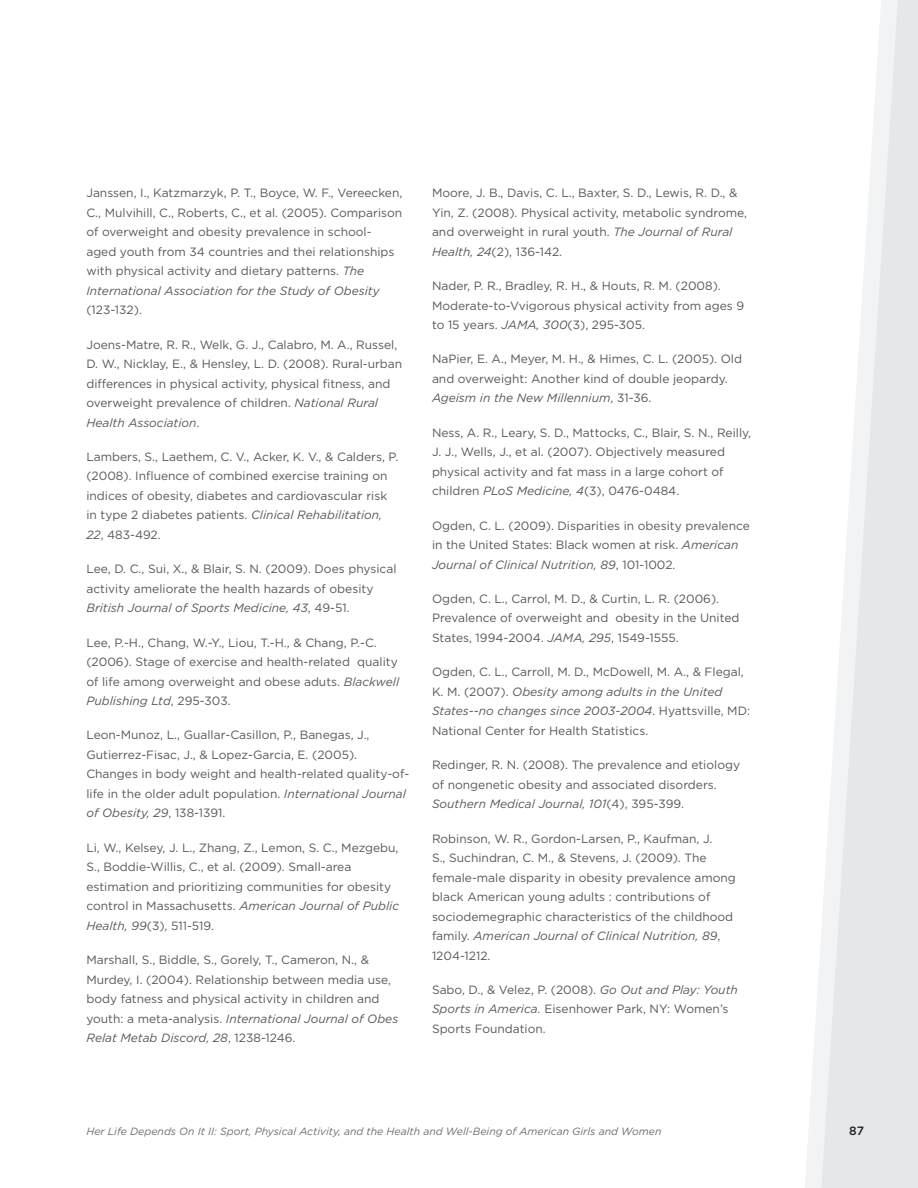
<style>
.page{position:relative;width:918px;height:1188px;background:#fff}
.page>*{position:absolute;margin:0;border:0;box-sizing:border-box;transform-origin:0 0}
.body_copy{font:12px/19.5px "Gotham";color:#57585a}
.t1{font:500 12px "Gotham";color:#231f20}
.t2{font:italic 10.5px "Gotham";color:#6c6d70}
.s1{font-style:italic}
</style>
<div class="page">
<svg style="left:805px;top:945px;width:16px;height:243px;fill:#f2f3f4"></svg>
<svg style="left:821px;top:0;width:97px;height:1188px;fill:#e6e7e9"></svg>
<p class="body_copy" style="left:86px;top:183px;width:318px">Janssen, I., Katzmarzyk, P. T., Boyce, W. F., Vereecken, C., Mulvihill, C., Roberts, C., et al. (2005). Comparison of overweight and obesity prevalence in school&shy;aged youth from 34 countries and thei relationships with physical activity and dietary patterns. <span class="s1">The International Association for the Study of Obesity </span>(123-132).</p>
<p class="body_copy" style="left:86px;top:334px;width:317px">Joens-Matre, R. R., Welk, G. J., Calabro, M. A., Russel, D. W., Nicklay, E., &amp; Hensley, L. D. (2008). Rural-urban differences in physical activity, physical fitness, and overweight prevalence of children. <span class="s1">National Rural Health Association</span>.</p>
<p class="body_copy" style="left:86px;top:447px;width:313px">Lambers, S., Laethem, C. V., Acker, K. V., &amp; Calders, P. (2008). Influence of combined exercise training on indices of obesity, diabetes and cardiovascular risk in type 2 diabetes patients. <span class="s1">Clinical Rehabilitation, 22</span>, 483-492.</p>
<p class="body_copy" style="left:86px;top:559px;width:312px">Lee, D. C., Sui, X., &amp; Blair, S. N. (2009). Does physical activity ameliorate the health hazards of obesity<br><span class="s1">British Journal of Sports Medicine, 43</span>, 49-51.</p>
<p class="body_copy" style="left:86px;top:632px;width:314px">Lee, P.-H., Chang, W.-Y., Liou, T.-H., &amp; Chang, P.-C. (2006). Stage of exercise and health-related quality of life among overweight and obese aduts. <span class="s1">Blackwell Publishing Ltd</span>, 295-303.</p>
<p class="body_copy" style="left:86px;top:725px;width:324px">Leon-Munoz, L., Guallar-Casillon, P., Banegas, J., Gutierrez-Fisac, J., &amp; Lopez-Garcia, E. (2005).<br>Changes in body weight and health-related quality-of&shy;life in the older adult population. <span class="s1">International Journal of Obesity, 29</span>, 138-1391.</p>
<p class="body_copy" style="left:86px;top:838px;width:314px">Li, W., Kelsey, J. L., Zhang, Z., Lemon, S. C., Mezgebu, S., Boddie-Willis, C., et al. (2009). Small-area estimation and prioritizing communities for obesity control in Massachusetts. <span class="s1">American Journal of Public Health, 99</span>(3), 511-519.</p>
<p class="body_copy" style="left:86px;top:950px;width:313px">Marshall, S., Biddle, S., Gorely, T., Cameron, N., &amp; Murdey, I. (2004). Relationship between media use, body fatness and physical activity in children and youth: a meta-analysis. <span class="s1">International Journal of Obes Relat Metab Discord, 28</span>, 1238-1246.</p>
<p class="body_copy" style="left:432px;top:183px;width:317px">Moore, J. B., Davis, C. L., Baxter, S. D., Lewis, R. D., &amp; Yin, Z. (2008). Physical activity, metabolic syndrome, and overweight in rural youth. <span class="s1">The Journal of Rural Health, 24</span>(2), 136-142.</p>
<p class="body_copy" style="left:432px;top:276px;width:314px">Nader, P. R., Bradley, R. H., &amp; Houts, R. M. (2008).<br>Moderate-to-Vvigorous physical activity from ages 9 to 15 years. <span class="s1">JAMA, 300</span>(3), 295-305.</p>
<p class="body_copy" style="left:432px;top:349px;width:312px">NaPier, E. A., Meyer, M. H., &amp; Himes, C. L. (2005). Old and overweight: Another kind of double jeopardy.<br><span class="s1">Ageism in the New Millennium</span>, 31-36.</p>
<p class="body_copy" style="left:432px;top:423px;width:321px">Ness, A. R., Leary, S. D., Mattocks, C., Blair, S. N., Reilly, J. J., Wells, J., et al. (2007). Objectively measured physical activity and fat mass in a large cohort of children <span class="s1">PLoS Medicine, 4</span>(3), 0476-0484.</p>
<p class="body_copy" style="left:432px;top:515px;width:319px">Ogden, C. L. (2009). Disparities in obesity prevalence in the United States: Black women at risk. <span class="s1">American<br>Journal of Clinical Nutrition, 89</span>, 101-1002.</p>
<p class="body_copy" style="left:432px;top:589px;width:309px">Ogden, C. L., Carrol, M. D., &amp; Curtin, L. R. (2006).<br>Prevalence of overweight and obesity in the United<br>States, 1994-2004. <span class="s1">JAMA, 295</span>, 1549-1555.</p>
<p class="body_copy" style="left:432px;top:662px;width:320px">Ogden, C. L., Carroll, M. D., McDowell, M. A., &amp; Flegal, K. M. (2007). <span class="s1">Obesity among adults in the United States--no changes since 2003-2004</span>. Hyattsville, MD:<br>National Center for Health Statistics.</p>
<p class="body_copy" style="left:432px;top:755px;width:310px">Redinger, R. N. (2008). The prevalence and etiology of nongenetic obesity and associated disorders.<br><span class="s1">Southern Medical Journal, 101</span>(4), 395-399.</p>
<p class="body_copy" style="left:432px;top:828px;width:305px">Robinson, W. R., Gordon-Larsen, P., Kaufman, J.<br>S., Suchindran, C. M., &amp; Stevens, J. (2009). The female-male disparity in obesity prevalence among black American young adults : contributions of sociodemegraphic characteristics of the childhood family. <span class="s1">American Journal of Clinical Nutrition, 89</span>, 1204‑1212.</p>
<p class="body_copy" style="left:432px;top:980px;width:307px">Sabo, D., &amp; Velez, P. (2008). <span class="s1">Go Out and Play: Youth<br>Sports in America.</span> Eisenhower Park, NY: Women’s<br>Sports Foundation.</p>
<p class="t2" style="left:86px;top:1124px;width:577px">Her Life Depends On It II: Sport, Physical Activity, and the Health and Well-Being of American Girls and Women</p>
<p class="t1" style="left:849px;top:1123px;width:16px">87</p>
</div>
